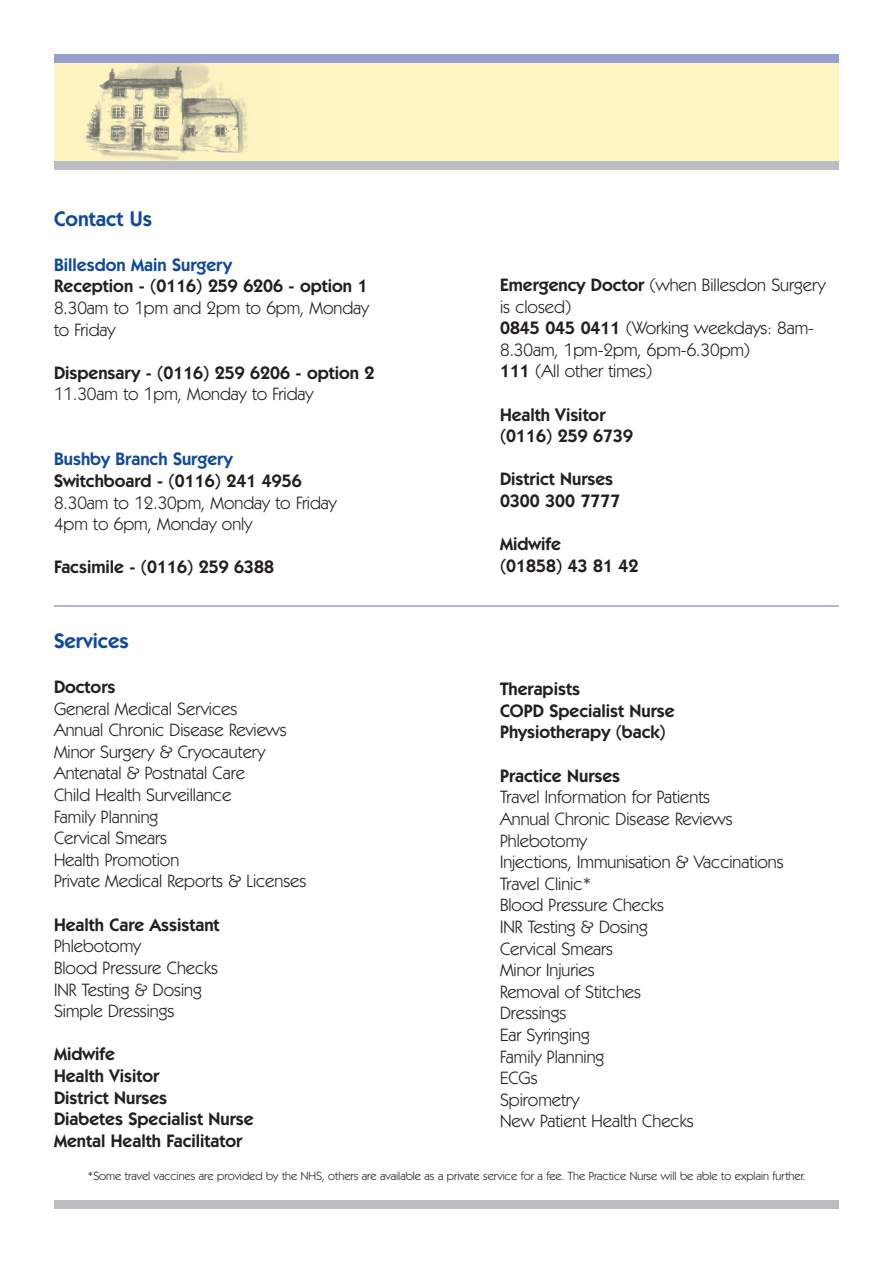
<style>
.page{position:relative;width:893px;height:1263px;background:#fff}
.page>*{position:absolute;margin:0;border:0;box-sizing:border-box;transform-origin:0 0}
.t1{font:600 21px "Kabel IT Cby BT";color:#0f499d}
.t2{font:18px/21.6px "Kabel IT Cby BT";color:#231f20}
.t3{font:600 18px/21.6px "Kabel IT Cby BT";color:#231f20}
.t4{font:600 18px "Kabel IT Cby BT";color:#0f499d}
.t5{font:12px "Kabel IT Cby BT";color:#231f20}
.s1{font-weight:600}
</style>
<div class="page">
<div style="left:54px;top:62px;width:785px;height:103px;background:#fef5c2"></div>
<img style="left:54px;top:63px;width:225px;height:99px">
<div style="left:54px;top:54px;width:785px;height:9px;background:#989fce"></div>
<div style="left:54px;top:162px;width:785px;height:8px;background:#bcbdc0"></div>
<div style="left:54px;top:1200px;width:785px;height:9px;background:#bcbdc0"></div>
<hr style="left:54px;top:605px;width:785px;height:2px;background:#989fce">
<p class="t1" style="left:54px;top:212px;width:100px">Contact Us</p>
<p class="t4" style="left:54px;top:258px;width:179px">Billesdon Main Surgery</p>
<p class="t3" style="left:54px;top:277px;width:315px">Reception - (0116) 259 6206 - option 1</p>
<p class="t2" style="left:54px;top:299px;width:317px">8.30am to 1pm and 2pm to 6pm, Monday to Friday</p>
<p class="t3" style="left:54px;top:363px;width:322px">Dispensary - (0116) 259 6206 - option 2</p>
<p class="t2" style="left:54px;top:385px;width:261px">11.30am to 1pm, Monday to Friday</p>
<p class="t4" style="left:54px;top:453px;width:180px">Bushby Branch Surgery</p>
<p class="t3" style="left:54px;top:471px;width:249px">Switchboard - (0116) 241 4956</p>
<p class="t2" style="left:54px;top:493px;width:284px">8.30am to 12.30pm, Monday to Friday<br>4pm to 6pm, Monday only</p>
<p class="t3" style="left:54px;top:558px;width:221px">Facsimile - (0116) 259 6388</p>
<p class="t1" style="left:54px;top:634px;width:76px">Services</p>
<p class="t3" style="left:54px;top:678px;width:63px">Doctors</p>
<p class="t2" style="left:54px;top:699px;width:254px">General Medical Services<br>Annual Chronic Disease Reviews<br>Minor Surgery &amp; Cryocautery<br>Antenatal &amp; Postnatal Care<br>Child Health Surveillance<br>Family Planning<br>Cervical Smears<br>Health Promotion<br>Private Medical Reports &amp; Licenses</p>
<p class="t3" style="left:54px;top:915px;width:167px">Health Care Assistant</p>
<p class="t2" style="left:54px;top:937px;width:166px">Phlebotomy<br>Blood Pressure Checks<br>INR Testing &amp; Dosing<br>Simple Dressings</p>
<p class="t3" style="left:54px;top:1045px;width:201px">Midwife<br>Health Visitor<br>District Nurses<br>Diabetes Specialist Nurse<br>Mental Health Facilitator</p>
<p class="t2" style="left:500px;top:276px;width:327px"><span class="s1">Emergency Doctor</span> (when Billesdon Surgery is closed)<br><span class="s1">0845 045 0411</span> (Working weekdays: 8am-<br>8.30am, 1pm-2pm, 6pm-6.30pm)<br><span class="s1">111</span> (All other times)</p>
<p class="t3" style="left:500px;top:405px;width:134px">Health Visitor (0116) 259 6739</p>
<p class="t3" style="left:500px;top:470px;width:122px">District Nurses<br>0300 300 7777</p>
<p class="t3" style="left:500px;top:535px;width:140px">Midwife<br>(01858) 43 81 42</p>
<p class="t3" style="left:500px;top:680px;width:176px">Therapists<br>COPD Specialist Nurse<br>Physiotherapy (back)</p>
<p class="t3" style="left:500px;top:766px;width:122px">Practice Nurses</p>
<p class="t2" style="left:500px;top:788px;width:285px">Travel Information for Patients<br>Annual Chronic Disease Reviews<br>Phlebotomy<br>Injections, Immunisation &amp; Vaccinations<br>Travel Clinic*<br>Blood Pressure Checks<br>INR Testing &amp; Dosing<br>Cervical Smears<br>Minor Injuries<br>Removal of Stitches<br>Dressings<br>Ear Syringing<br>Family Planning<br>ECGs<br>Spirometry<br>New Patient Health Checks</p>
<p class="t5" style="left:87px;top:1172px;width:720px">*Some travel vaccines are provided by the NHS, others are available as a private service for a fee. The Practice Nurse will be able to explain further.</p>
</div>
